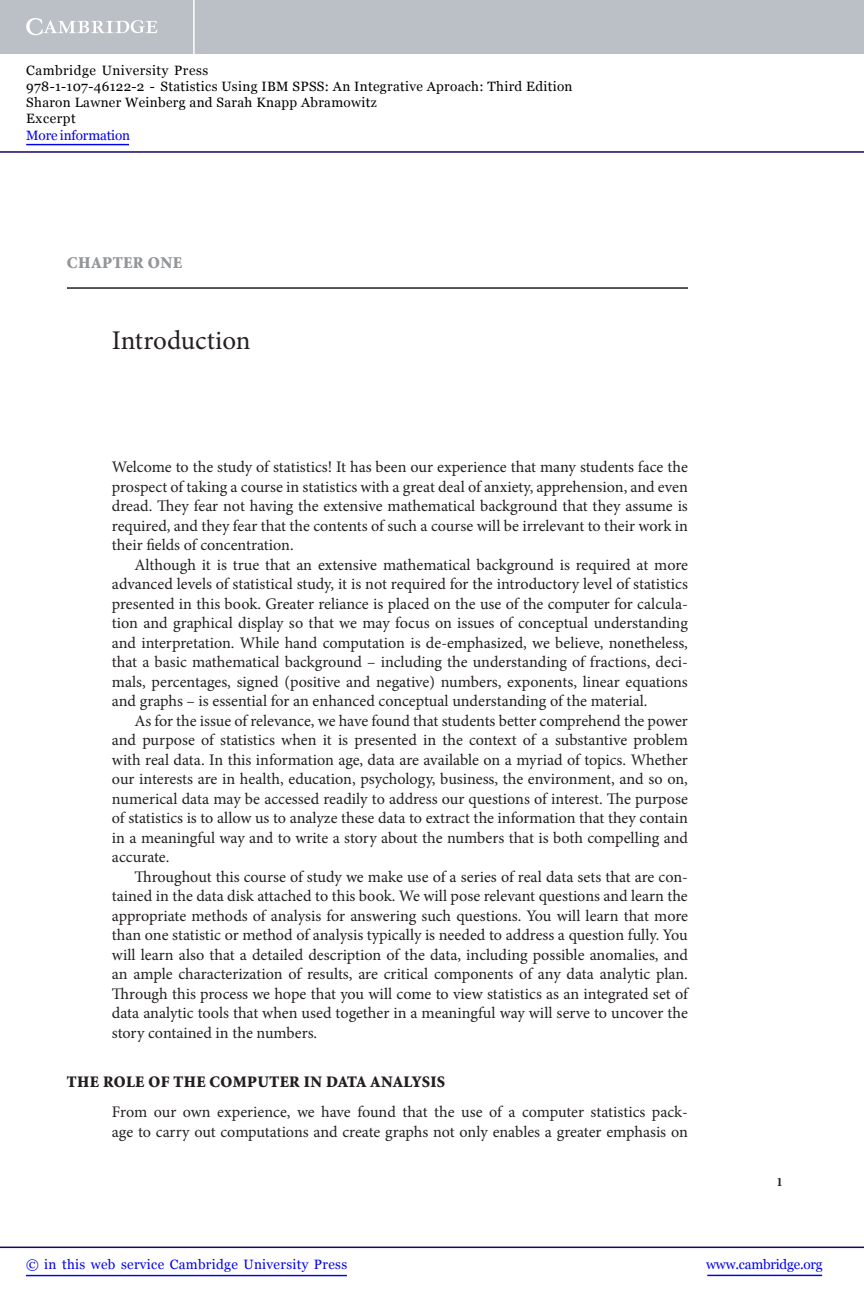
<style>
.page{position:relative;width:864px;height:1298px;background:#fff}
.page>*{position:absolute;margin:0;border:0;box-sizing:border-box;transform-origin:0 0}
.t1{font:27px "Minion Pro";color:#231f20}
.t2{font:900 16.5px "Minion";letter-spacing:.025em;color:#939598}
.t3{font:16.2px/19.5px "Minion Pro";letter-spacing:-.005em;color:#231f20;text-align:justify}
.t4{font:900 16.2px "Minion";letter-spacing:.025em;color:#231f20}
.t5{font:13.5px/16.2px "Georgia";letter-spacing:.025em;color:#000}
.t6{font:13.5px "Georgia";letter-spacing:.025em;color:#0000f1}
.t7{font:13.5px "Georgia";letter-spacing:-.015em;color:#0000f1}
.t8{font:13.5px "Georgia";letter-spacing:-.01em;color:#0000f1}
.t9{font:700 12.75px "Minion Pro";color:#231f20}
</style>
<div class="page">
<hr style="left:67px;top:287px;width:621px;height:2px;background:#231f20">
<div style="left:0;top:0;width:864px;height:54px;background:#bac0c6"></div>
<svg style="left:26px;top:18px;width:132px;height:17px"></svg>
<hr style="left:193px;top:0;width:2px;height:54px;background:#fff">
<hr style="left:0;top:151px;width:864px;height:2px;background:#150666">
<hr style="left:707px;top:1274px;width:115px;height:2px;background:#0000f1">
<hr style="left:0;top:1246px;width:864px;height:2px;background:#150666">
<hr style="left:26px;top:1274px;width:321px;height:2px;background:#0000f1">
<hr style="left:26px;top:144px;width:103px;height:1px;background:#0000f1">
<p class="t5" style="left:26px;top:62px;width:548px">Cambridge University Press<br>978-1-107-46122-2 - Statistics Using IBM SPSS: An Integrative Aproach: Third Edition Sharon Lawner Weinberg and Sarah Knapp Abramowitz<br>Excerpt</p>
<p class="t8" style="left:26px;top:127px;width:105px">More information</p>
<p class="t2" style="left:67px;top:254px;width:117px">CHAPTER ONE</p>
<h1 class="t1" style="left:112px;top:322px;width:140px">Introduction</h1>
<p class="t3" style="left:112px;top:457px;width:577px">Welcome to the study of statistics! It has been our experience that many students face the prospect of taking a course in statistics with a great deal of anxiety, apprehension, and even dread. They fear not having the extensive mathematical background that they assume is required, and they fear that the contents of such a course will be irrelevant to their work in their fields of concentration.</p>
<p class="t3" style="left:112px;top:555px;width:578px;text-indent:22px">Although it is true that an extensive mathematical background is required at more advanced levels of statistical study, it is not required for the introductory level of statistics presented in this book. Greater reliance is placed on the use of the computer for calcula&shy;tion and graphical display so that we may focus on issues of conceptual understanding and interpretation. While hand computation is de-emphasized, we believe, nonetheless, that a basic mathematical background – including the understanding of fractions, deci&shy;mals, percentages, signed (positive and negative) numbers, exponents, linear equations and graphs – is essential for an enhanced conceptual understanding of the material.</p>
<p class="t3" style="left:112px;top:710px;width:578px;text-indent:22px">As for the issue of relevance, we have found that students better comprehend the power and purpose of statistics when it is presented in the context of a substantive problem with real data. In this information age, data are available on a myriad of topics. Whether our interests are in health, education, psychology, business, the environment, and so on, numerical data may be accessed readily to address our questions of interest. The purpose of statistics is to allow us to analyze these data to extract the information that they contain in a meaningful way and to write a story about the numbers that is both compelling and accurate.</p>
<p class="t3" style="left:112px;top:866px;width:578px;text-indent:22px">Throughout this course of study we make use of a series of real data sets that are con&shy;tained in the data disk attached to this book. We will pose relevant questions and learn the appropriate methods of analysis for answering such questions. You will learn that more than one statistic or method of analysis typically is needed to address a question fully. You will learn also that a detailed description of the data, including possible anomalies, and an ample characterization of results, are critical components of any data analytic plan.<br>Through this process we hope that you will come to view statistics as an integrated set of data analytic tools that when used together in a meaningful way will serve to uncover the story contained in the numbers.</p>
<p class="t4" style="left:67px;top:1073px;width:380px">THE ROLE OF THE COMPUTER IN DATA ANALYSIS</p>
<p class="t3" style="left:112px;top:1102px;width:578px">From our own experience, we have found that the use of a computer statistics pack&shy;age to carry out computations and create graphs not only enables a greater emphasis on</p>
<p class="t9" style="left:777px;top:1173px;width:8px">1</p>
<p class="t6" style="left:26px;top:1256px;width:323px">© in this web service Cambridge University Press</p>
<p class="t7" style="left:706px;top:1256px;width:118px">www.cambridge.org</p>
</div>
